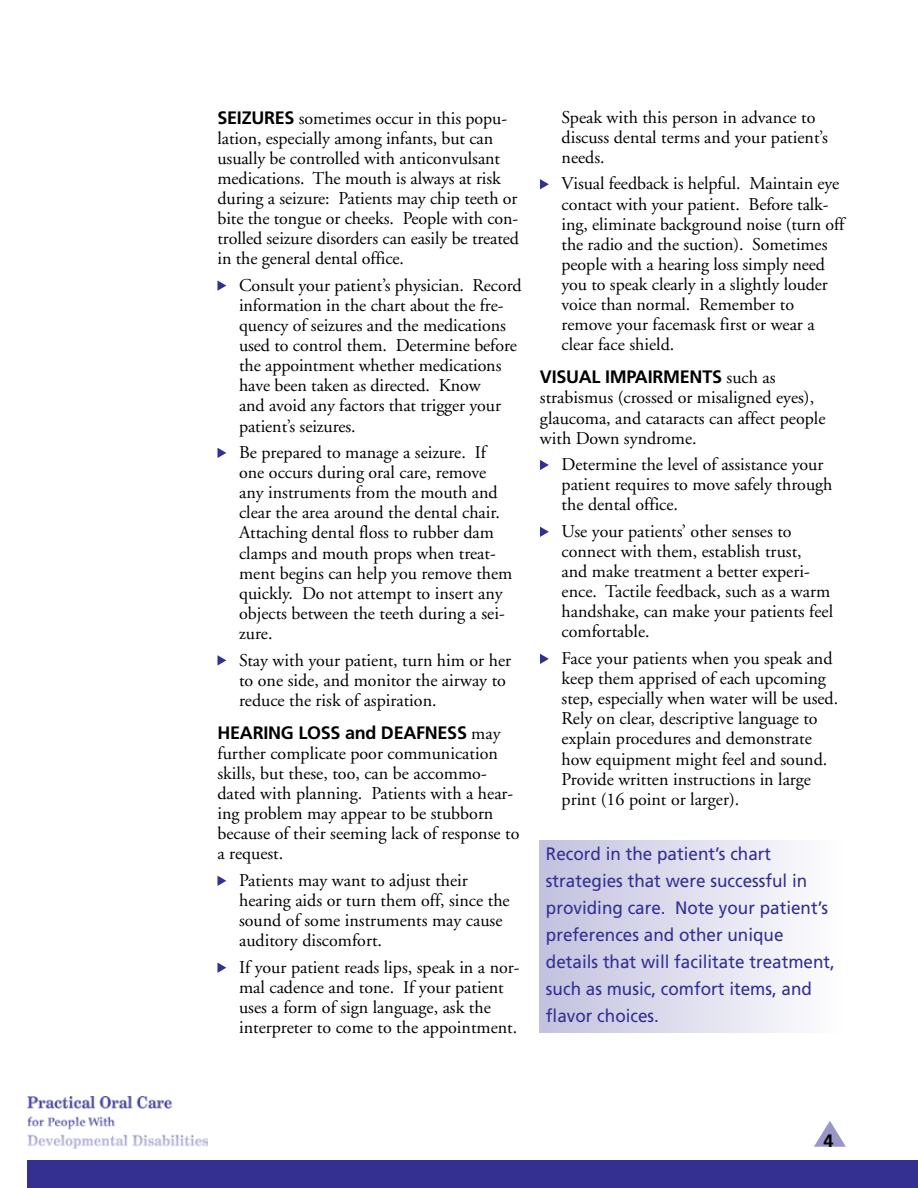
<style>
.page{position:relative;width:918px;height:1188px;background:#fff}
.page>*{position:absolute;margin:0;border:0;box-sizing:border-box;transform-origin:0 0}
.LI_Title{font:18px/20.1px "Adobe Garamond";color:#000}
.t1{font:18px/27px "Frutiger LT Std";color:#333092;scale:.95 1}
.t2{font:700 18px "Frutiger";color:#000}
.s1{font-family:"Frutiger";font-weight:700}
</style>
<div class="page">
<svg style="left:218px;top:280px;width:8px;height:11px"></svg>
<svg style="left:218px;top:448px;width:8px;height:10px"></svg>
<svg style="left:218px;top:655px;width:8px;height:11px"></svg>
<svg style="left:218px;top:876px;width:8px;height:10px"></svg>
<svg style="left:218px;top:963px;width:8px;height:10px"></svg>
<svg style="left:540px;top:179px;width:9px;height:10px"></svg>
<svg style="left:540px;top:460px;width:9px;height:10px"></svg>
<svg style="left:540px;top:527px;width:9px;height:10px"></svg>
<svg style="left:540px;top:654px;width:9px;height:10px"></svg>
<svg style="left:814px;top:1121px;width:32px;height:26px"></svg>
<div style="left:27px;top:1161px;width:891px;height:27px;background:#333092"></div>
<img style="left:27px;top:1096px;width:181px;height:53px">
<div style="left:540px;top:841px;width:306px;height:192px;background:linear-gradient(to right,#c2c1df,#fff)"></div>
<p class="LI_Title" style="left:218px;top:108px;width:303px"><span class="s1">SEIzURES</span> sometimes occur in this popu&shy;lation, especially among infants, but can usually be controlled with anticonvulsant medications. The mouth is always at risk during a seizure: Patients may chip teeth or bite the tongue or cheeks. People with con&shy;trolled seizure disorders can easily be treated in the general dental office.</p>
<p class="LI_Title" style="left:239px;top:275px;width:284px">Consult your patient’s physician. Record information in the chart about the fre&shy;quency of seizures and the medications used to control them. Determine before the appointment whether medications have been taken as directed. Know<br>and avoid any factors that trigger your patient’s seizures.</p>
<p class="LI_Title" style="left:239px;top:443px;width:275px">Be prepared to manage a seizure. If one occurs during oral care, remove any instruments from the mouth and clear the area around the dental chair.<br>Attaching dental floss to rubber dam clamps and mouth props when treat&shy;ment begins can help you remove them quickly. Do not attempt to insert any objects between the teeth during a sei&shy;zure.</p>
<p class="LI_Title" style="left:239px;top:650px;width:274px">Stay with your patient, turn him or her to one side, and monitor the airway to reduce the risk of aspiration.</p>
<p class="LI_Title" style="left:218px;top:724px;width:303px"><span class="s1">HEARINg LOSS and DEAFNESS</span> may further complicate poor communication skills, but these, too, can be accommo&shy;dated with planning. Patients with a hear&shy;ing problem may appear to be stubborn because of their seeming lack of response to a request.</p>
<p class="LI_Title" style="left:239px;top:871px;width:272px">Patients may want to adjust their hearing aids or turn them off, since the sound of some instruments may cause auditory discomfort.</p>
<p class="LI_Title" style="left:239px;top:958px;width:282px">If your patient reads lips, speak in a nor&shy;mal cadence and tone. If your patient uses a form of sign language, ask the interpreter to come to the appointment.</p>
<p class="LI_Title" style="left:562px;top:107px;width:268px">Speak with this person in advance to discuss dental terms and your patient’s needs.</p>
<p class="LI_Title" style="left:562px;top:174px;width:284px">Visual feedback is helpful. Maintain eye contact with your patient. Before talk&shy;ing, eliminate background noise (turn off the radio and the suction). Sometimes people with a hearing loss simply need you to speak clearly in a slightly louder voice than normal. Remember to remove your facemask first or wear a clear face shield.</p>
<p class="LI_Title" style="left:540px;top:368px;width:287px"><span class="s1">VISUAL IMPAIRMENTS</span> such as strabismus (crossed or misaligned eyes), glaucoma, and cataracts can affect people with Down syndrome.</p>
<p class="LI_Title" style="left:562px;top:455px;width:272px">Determine the level of assistance your patient requires to move safely through the dental office.</p>
<p class="LI_Title" style="left:562px;top:522px;width:273px">Use your patients’ other senses to connect with them, establish trust,<br>and make treatment a better experi&shy;ence. Tactile feedback, such as a warm handshake, can make your patients feel comfortable.</p>
<p class="LI_Title" style="left:562px;top:649px;width:278px">Face your patients when you speak and keep them apprised of each upcoming step, especially when water will be used.<br>Rely on clear, descriptive language to explain procedures and demonstrate how equipment might feel and sound.<br>Provide written instructions in large print (16 point or larger).</p>
<p class="t1" style="left:546px;top:841px;width:306px">Record in the patient’s chart strategies that were successful in providing care. Note your patient’s preferences and other unique details that will facilitate treatment, such as music, comfort items, and flavor choices.</p>
<p class="t2" style="left:823px;top:1130px;width:12px">4</p>
</div>
